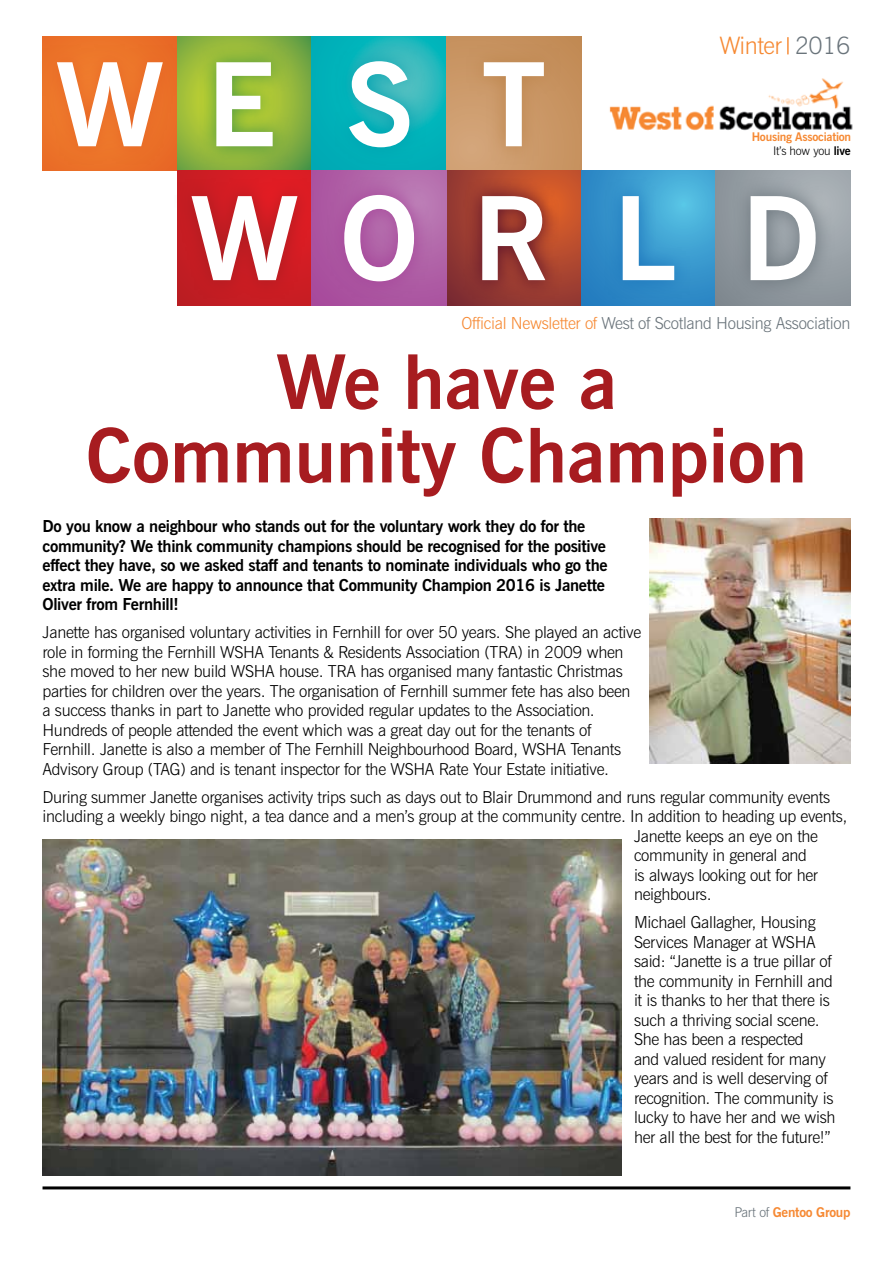
<style>
.page{position:relative;width:893px;height:1263px;background:#fff}
.page>*{position:absolute;margin:0;border:0;box-sizing:border-box;transform-origin:0 0}
.t1{font:700 75px/73.5px "News Gothic BT";color:#a71c20;text-align:center}
.t2{font:300 24px "News Gothic BT";letter-spacing:-.02em;color:#f68933}
.t3{font:300 16.5px/19.5px "News Gothic BT";letter-spacing:-.02em;color:#000}
.t4{font:700 16.5px/19.5px "News Gothic BT";letter-spacing:-.02em;color:#000}
.t5{font:300 16.5px "News Gothic BT";letter-spacing:-.02em;color:#6a747b}
.t6{font:700 13.5px "News Gothic BT";letter-spacing:-.02em;color:#f68933}
.t7{font:700 11.85px/14.2px "News Gothic BT";letter-spacing:-.02em;color:#f68933;text-align:right}
.s1{color:#6a747b}
.s2{font-weight:300;color:#000}
.s3{color:#000}
.s4{color:#f68933}
.s5{font-weight:300;color:#6a747b}
</style>
<div class="page">
<div style="left:43px;top:36px;width:134px;height:135px;background:#eb7028"></div>
<svg style="left:177px;top:36px;width:135px;height:135px;background:#85ad41"></svg>
<svg style="left:312px;top:36px;width:134px;height:135px;background:#0aafb8"></svg>
<div style="left:446px;top:36px;width:135px;height:135px;background:linear-gradient(to right,#cd9c6d,#c48e5a)"></div>
<svg style="left:177px;top:171px;width:135px;height:134px;background:#cb1d24"></svg>
<svg style="left:446px;top:171px;width:135px;height:134px;background:#a44232"></svg>
<svg style="left:312px;top:171px;width:134px;height:134px;background:#ae5da4"></svg>
<svg style="left:581px;top:171px;width:135px;height:134px;background:#3693ca"></svg>
<svg style="left:716px;top:171px;width:134px;height:134px;background:#929aa1"></svg>
<svg style="left:732px;top:177px;width:102px;height:122px;background:#929aa0"></svg>
<svg style="left:751px;top:196px;width:65px;height:84px"></svg>
<svg style="left:787px;top:37px;width:2px;height:17px"></svg>
<div style="left:40px;top:44px;width:140px;height:121px;background:#eb7228"></div>
<svg style="left:57px;top:62px;width:106px;height:84px"></svg>
<svg style="left:198px;top:44px;width:93px;height:121px;background:#93b83b"></svg>
<svg style="left:216px;top:62px;width:57px;height:84px"></svg>
<svg style="left:333px;top:43px;width:95px;height:123px;background:#12b3ba"></svg>
<svg style="left:349px;top:61px;width:60px;height:86px"></svg>
<div style="left:465px;top:44px;width:97px;height:121px;background:linear-gradient(to bottom,#c58f5c,#d0a073)"></div>
<svg style="left:484px;top:62px;width:60px;height:84px"></svg>
<svg style="left:177px;top:177px;width:137px;height:121px;background:#ca1e28"></svg>
<svg style="left:192px;top:196px;width:105px;height:84px"></svg>
<svg style="left:326px;top:177px;width:107px;height:122px;background:#af5ea5"></svg>
<svg style="left:344px;top:195px;width:70px;height:86px"></svg>
<svg style="left:464px;top:177px;width:98px;height:121px;background:#a4412e"></svg>
<svg style="left:482px;top:196px;width:63px;height:84px"></svg>
<svg style="left:604px;top:177px;width:89px;height:122px;background:#3898cd"></svg>
<svg style="left:623px;top:196px;width:51px;height:84px"></svg>
<img style="left:609px;top:78px;width:244px;height:52px">
<hr style="left:43px;top:1186px;width:807px;height:3px;background:#000">
<img style="left:650px;top:519px;width:200px;height:244px">
<img style="left:43px;top:840px;width:578px;height:336px">
<h2 class="t2" style="left:719px;top:31px;width:133px">Winter <span class="s1">2016</span></h2>
<p class="t7" style="left:752px;top:130px;width:101px">Housing Association<br><span class="s2">It’s how you</span> <span class="s3">live</span></p>
<p class="t5" style="left:462px;top:314px;width:390px"><span class="s4">Official Newsletter of</span> West of Scotland Housing Association</p>
<h1 class="t1" style="left:86px;top:345px;width:723px">We have a<br>Community Champion</h1>
<p class="t4" style="left:43px;top:516px;width:567px">Do you know a neighbour who stands out for the voluntary work they do for the community? We think community champions should be recognised for the positive effect they have, so we asked staff and tenants to nominate individuals who go the extra mile. We are happy to announce that Community Champion 2016 is Janette Oliver from Fernhill!</p>
<p class="t3" style="left:43px;top:622px;width:600px">Janette has organised voluntary activities in Fernhill for over 50 years. She played an active role in forming the Fernhill WSHA Tenants &amp; Residents Association (TRA) in 2009 when she moved to her new build WSHA house. TRA has organised many fantastic Christmas parties for children over the years. The organisation of Fernhill summer fete has also been a success thanks in part to Janette who provided regular updates to the Association.<br>Hundreds of people attended the event which was a great day out for the tenants of Fernhill. Janette is also a member of The Fernhill Neighbourhood Board, WSHA Tenants Advisory Group (TAG) and is tenant inspector for the WSHA Rate Your Estate initiative.</p>
<p class="t3" style="left:43px;top:787px;width:789px">During summer Janette organises activity trips such as days out to Blair Drummond and runs regular community events</p>
<p class="t3" style="left:43px;top:806px;width:806px">including a weekly bingo night, a tea dance and a men’s group at the community centre. In addition to heading up events,</p>
<p class="t3" style="left:634px;top:826px;width:186px">Janette keeps an eye on the</p>
<p class="t3" style="left:634px;top:845px;width:174px">community in general and</p>
<p class="t3" style="left:634px;top:865px;width:186px">is always looking out for her</p>
<p class="t3" style="left:634px;top:884px;width:79px">neighbours.</p>
<p class="t3" style="left:634px;top:912px;width:203px">Michael Gallagher, Housing<br>Services Manager at WSHA said: “Janette is a true pillar of the community in Fernhill and it is thanks to her that there is such a thriving social scene.<br>She has been a respected<br>and valued resident for many years and is well deserving of recognition. The community is lucky to have her and we wish her all the best for the future!”</p>
<p class="t6" style="left:734px;top:1204px;width:117px"><span class="s5">Part of</span> Gentoo Group</p>
</div>
